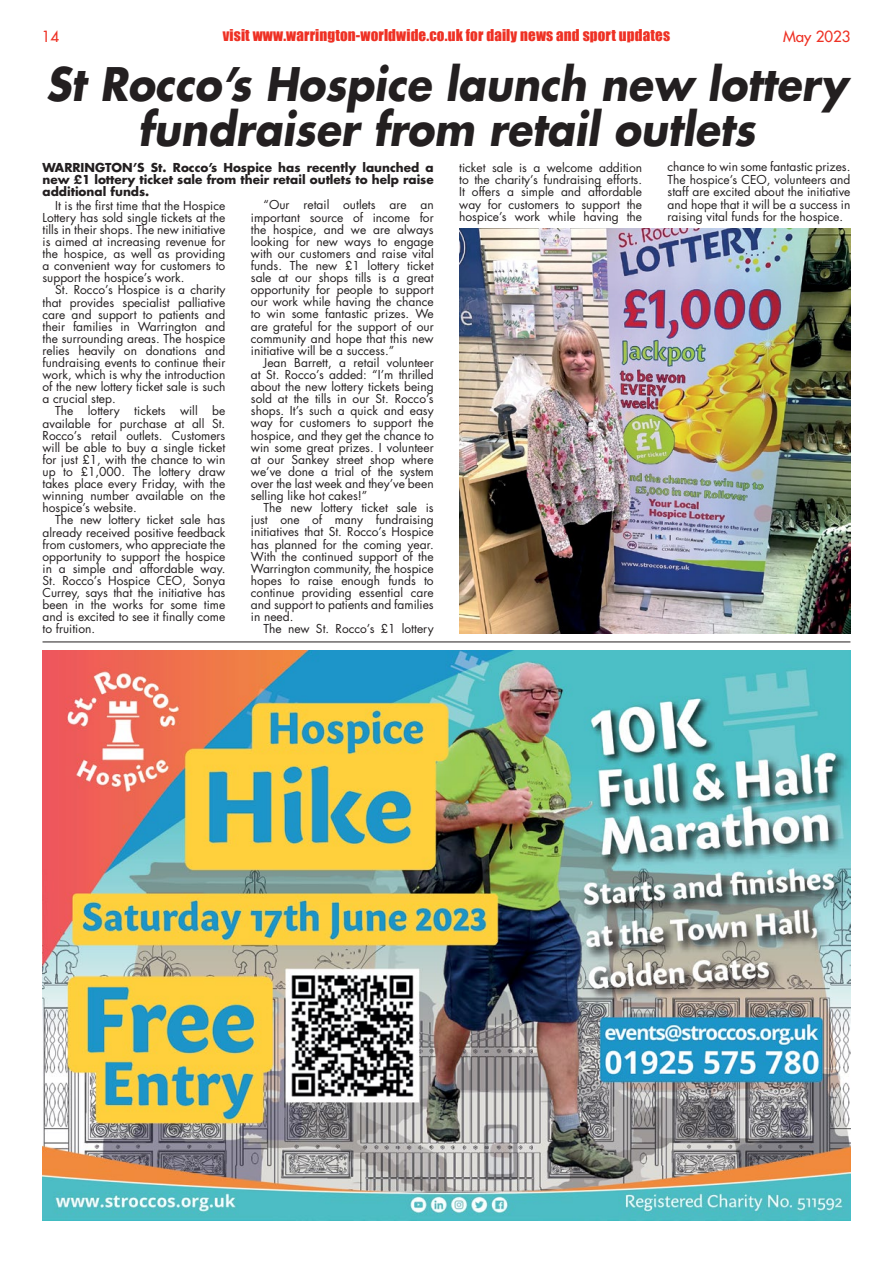
<style>
.page{position:relative;width:893px;height:1263px;background:#fff}
.page>*{position:absolute;margin:0;border:0;box-sizing:border-box;transform-origin:0 0}
.t1{font:italic 700 45px/45px "Futura Std";color:#231f20;text-align:center;scale:.91 1}
.t2{font:15px "Impact";letter-spacing:.01em;color:#ee3124}
.t3{font:500 15px "Futura Std";color:#ee3124}
.t4{font:12px/12.1px "Futura Std";color:#231f20;text-align:justify}
.t5{font:700 12px/12px "Futura Std";color:#231f20;text-align:justify}
</style>
<div class="page">
<hr style="left:43px;top:642px;width:807px;height:1px;background:#231f20">
<img style="left:459px;top:229px;width:391px;height:405px">
<img style="left:43px;top:651px;width:807px;height:569px">
<p class="t3" style="left:42px;top:27px;width:19px">14</p>
<p class="t2" style="left:223px;top:24px;width:449px">visit www.warrington-worldwide.co.uk for daily news and sport updates</p>
<p class="t3" style="left:783px;top:27px;width:69px">May 2023</p>
<h1 class="t1" style="left:46px;top:62px;width:882px">St Rocco’s Hospice launch new lottery fundraiser from retail outlets</h1>
<p class="t5" style="left:43px;top:161px;width:393px">WARRINGTON’S St. Rocco’s Hospice has recently launched a new £1 lottery ticket sale from their retail outlets to help raise additional funds.</p>
<p class="t4" style="left:43px;top:199px;width:184px;text-indent:13px">It is the first time that the Hospice Lottery has sold single tickets at the tills in their shops. The new initiative is aimed at increasing revenue for the hospice, as well as providing a convenient way for customers to support the hospice’s work.</p>
<p class="t4" style="left:43px;top:284px;width:184px;text-indent:13px">St. Rocco’s Hospice is a charity that provides specialist palliative care and support to patients and their families in Warrington and the surrounding areas. The hospice relies heavily on donations and fundraising events to continue their work, which is why the introduction of the new lottery ticket sale is such a crucial step.</p>
<p class="t4" style="left:43px;top:405px;width:184px;text-indent:13px">The lottery tickets will be available for purchase at all St.<br>Rocco’s retail outlets. Customers will be able to buy a single ticket for just £1, with the chance to win up to £1,000. The lottery draw takes place every Friday, with the winning number available on the hospice’s website.</p>
<p class="t4" style="left:43px;top:514px;width:184px;text-indent:13px">The new lottery ticket sale has already received positive feedback from customers, who appreciate the opportunity to support the hospice in a simple and affordable way.<br>St. Rocco’s Hospice CEO, Sonya Currey, says that the initiative has been in the works for some time and is excited to see it finally come to fruition.</p>
<p class="t4" style="left:251px;top:199px;width:184px;text-indent:13px">“Our retail outlets are an important source of income for the hospice, and we are always looking for new ways to engage with our customers and raise vital funds. The new £1 lottery ticket sale at our shops tills is a great opportunity for people to support our work while having the chance to win some fantastic prizes. We are grateful for the support of our community and hope that this new initiative will be a success.”</p>
<p class="t4" style="left:251px;top:357px;width:184px;text-indent:13px">Jean Barrett, a retail volunteer at St. Rocco’s added: “I’m thrilled about the new lottery tickets being sold at the tills in our St. Rocco’s shops. It’s such a quick and easy way for customers to support the hospice, and they get the chance to win some great prizes. I volunteer at our Sankey street shop where we’ve done a trial of the system over the last week and they’ve been selling like hot cakes!”</p>
<p class="t4" style="left:251px;top:502px;width:184px;text-indent:13px">The new lottery ticket sale is just one of many fundraising initiatives that St. Rocco’s Hospice has planned for the coming year.<br>With the continued support of the Warrington community, the hospice hopes to raise enough funds to continue providing essential care and support to patients and families in need.</p>
<p class="t4" style="left:264px;top:623px;width:172px">The new St. Rocco’s £1 lottery</p>
<p class="t4" style="left:459px;top:161px;width:184px">ticket sale is a welcome addition to the charity’s fundraising efforts.<br>It offers a simple and affordable way for customers to support the hospice’s work while having the</p>
<p class="t4" style="left:668px;top:161px;width:184px">chance to win some fantastic prizes.<br>The hospice’s CEO, volunteers and staff are excited about the initiative and hope that it will be a success in raising vital funds for the hospice.</p>
</div>
